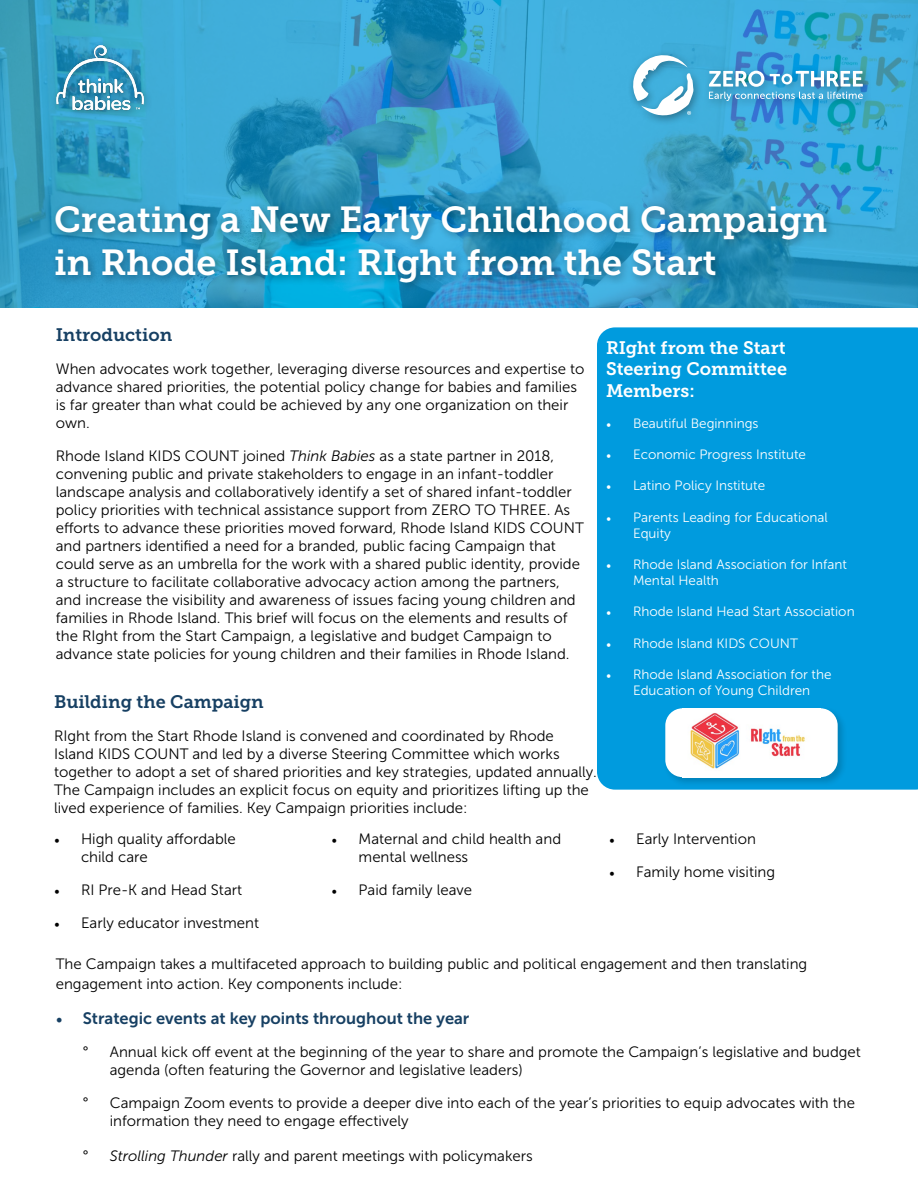
<style>
.page{position:relative;width:918px;height:1188px;background:#fff}
.page>*{position:absolute;margin:0;border:0;box-sizing:border-box;transform-origin:0 0}
.t1{font:36px/43.2px "Museo Slab 700";color:#fff}
.t2{font:18px/21.6px "Museo Slab 700";color:#fff;text-align:justify}
.t3{font:18px "Museo Slab 700";color:#174063}
.t4{font:16.5px "Museo Sans 700";color:#174063}
.t5{font:15px/18px "Museo Sans 300";color:#000}
.t6{font:13.5px/16.2px "Museo Sans 300";color:#fff}
.s1{font-style:italic}
.s2{font-family:"Minion Pro"}
.s3{font-family:"Minion Pro";font-size:18px}
</style>
<div class="page">
<svg style="left:0;top:0;width:918px;height:308px;background:#36a2ce"></svg>
<div style="left:50px;top:200px;width:786px;height:93px;background:#000;opacity:.36"></div>
<div style="left:597px;top:327px;width:321px;height:463px;background:#009bde"></div>
<div style="left:627px;top:49px;width:246px;height:76px;background:#000;opacity:.36"></div>
<svg style="left:709px;top:71px;width:154px;height:30px"></svg>
<svg style="left:632px;top:54px;width:62px;height:62px"></svg>
<div style="left:50px;top:40px;width:103px;height:80px;background:#000;opacity:.36"></div>
<img style="left:54px;top:39px;width:92px;height:77px">
<div style="left:663px;top:706px;width:184px;height:81px;background:#000;opacity:.17"></div>
<div style="left:665px;top:708px;width:173px;height:69px;background:#fff;border-radius:17px"></div>
<img style="left:690px;top:713px;width:115px;height:56px">
<h1 class="t1" style="left:54px;top:198px;width:775px">Creating a New Early Childhood Campaign in Rhode Island: RIght from the Start</h1>
<p class="t3" style="left:56px;top:324px;width:118px">Introduction</p>
<p class="t5" style="left:56px;top:360px;width:530px">When advocates work together, leveraging diverse resources and expertise to advance shared priorities, the potential policy change for babies and families is far greater than what could be achieved by any one organization on their own.</p>
<p class="t5" style="left:56px;top:447px;width:530px">Rhode Island KIDS COUNT joined <span class="s1">Think Babies</span> as a state partner in 2018, convening public and private stakeholders to engage in an infant-toddler landscape analysis and collaboratively identify a set of shared infant-toddler policy priorities with technical assistance support from ZERO TO THREE. As efforts to advance these priorities moved forward, Rhode Island KIDS COUNT and partners identified a need for a branded, public facing Campaign that could serve as an umbrella for the work with a shared public identity, provide a structure to facilitate collaborative advocacy action among the partners, and increase the visibility and awareness of issues facing young children and families in Rhode Island. This brief will focus on the elements and results of the RIght from the Start Campaign, a legislative and budget Campaign to advance state policies for young children and their families in Rhode Island.</p>
<p class="t3" style="left:54px;top:691px;width:211px">Building the Campaign</p>
<p class="t5" style="left:54px;top:726px;width:544px">RIght from the Start Rhode Island is convened and coordinated by Rhode Island KIDS COUNT and led by a diverse Steering Committee which works together to adopt a set of shared priorities and key strategies, updated annually.<br>The Campaign includes an explicit focus on equity and prioritizes lifting up the lived experience of families. Key Campaign priorities include:</p>
<p class="t5" style="left:81px;top:830px;width:156px;text-indent:-27px"><span class="s2">•</span> High quality affordable child care</p>
<p class="t5" style="left:54px;top:881px;width:190px"><span class="s2">•</span> RI Pre-K and Head Start</p>
<p class="t5" style="left:54px;top:914px;width:207px"><span class="s2">•</span> Early educator investment</p>
<p class="t5" style="left:359px;top:830px;width:204px;text-indent:-27px"><span class="s2">•</span> Maternal and child health and mental wellness</p>
<p class="t5" style="left:332px;top:881px;width:142px"><span class="s2">•</span> Paid family leave</p>
<p class="t2" style="left:606px;top:337px;width:183px">RIght from the Start Steering Committee Members:</p>
<p class="t6" style="left:606px;top:415px;width:154px"><span class="s2">•</span> Beautiful Beginnings</p>
<p class="t6" style="left:606px;top:446px;width:202px"><span class="s2">•</span> Economic Progress Institute</p>
<p class="t6" style="left:606px;top:478px;width:161px"><span class="s2">•</span> Latino Policy Institute</p>
<p class="t6" style="left:633px;top:509px;width:196px;text-indent:-27px"><span class="s2">•</span> Parents Leading for Educational<br>Equity</p>
<p class="t6" style="left:633px;top:556px;width:216px;text-indent:-27px"><span class="s2">•</span> Rhode Island Association for Infant<br>Mental Health</p>
<p class="t6" style="left:606px;top:604px;width:250px"><span class="s2">•</span> Rhode Island Head Start Association</p>
<p class="t6" style="left:606px;top:635px;width:193px"><span class="s2">•</span> Rhode Island KIDS COUNT</p>
<p class="t6" style="left:606px;top:666px;width:227px;text-align:center"><span class="s2">•</span> Rhode Island Association for the<br>Education of Young Children</p>
<p class="t5" style="left:609px;top:830px;width:148px"><span class="s2">•</span> Early Intervention</p>
<p class="t5" style="left:609px;top:863px;width:168px"><span class="s2">•</span> Family home visiting</p>
<p class="t5" style="left:56px;top:954px;width:753px;line-height:19.8px">The Campaign takes a multifaceted approach to building public and political engagement and then translating engagement into action. Key components include:</p>
<p class="t4" style="left:56px;top:1009px;width:415px"><span class="s3">•</span> Strategic events at key points throughout the year</p>
<p class="t5" style="left:83px;top:1043px;width:7px">°</p>
<p class="t5" style="left:110px;top:1043px;width:753px">Annual kick off event at the beginning of the year to share and promote the Campaign’s legislative and budget agenda (often featuring the Governor and legislative leaders)</p>
<p class="t5" style="left:83px;top:1094px;width:7px">°</p>
<p class="t5" style="left:110px;top:1094px;width:747px">Campaign Zoom events to provide a deeper dive into each of the year’s priorities to equip advocates with the information they need to engage effectively</p>
<p class="t5" style="left:83px;top:1147px;width:7px">°</p>
<p class="t5" style="left:110px;top:1147px;width:424px"><span class="s1">Strolling Thunder</span> rally and parent meetings with policymakers</p>
</div>
